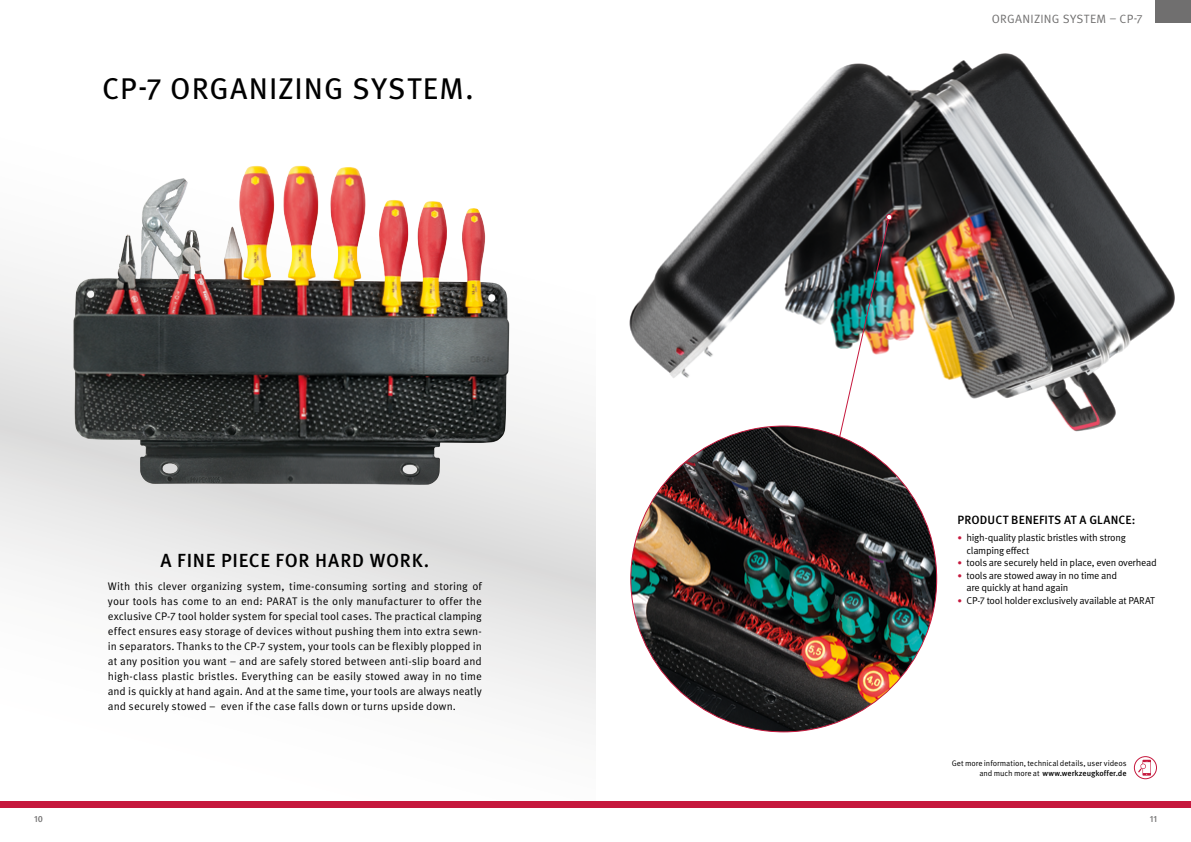
<style>
.page{position:relative;width:1191px;height:842px;background:#fff}
.page>*{position:absolute;margin:0;border:0;box-sizing:border-box;transform-origin:0 0}
.t1{font:30px "Meta OT";letter-spacing:.03em;color:#000}
.t2{font:500 19px "Meta OT";letter-spacing:.035em;color:#000}
.t3{font:500 12px "Meta OT";letter-spacing:.01em;color:#000}
.t4{font:12px "Meta OT Norm";letter-spacing:.02em;color:#706f6f}
.Copytext_Vorschaltse{font:11px/15px "Meta OT Norm";letter-spacing:.01em;color:#000;text-align:justify}
.t5{font:10px "Meta OT Norm";letter-spacing:-.03em;color:#000}
.t6{font:500 9px "Meta OT";color:#706f6f}
.Copytext_Vorschaltse-2{font:8px "Meta OT Norm";letter-spacing:-.01em;color:#000}
.Copytext_Vorschaltse-3{font:500 8px "Meta OT";letter-spacing:-.005em;color:#000}
.s1{font-size:9px;color:#c6183d}
.s2{font-family:"Meta OT Norm";font-weight:400}
</style>
<div class="page">
<img style="left:595px;top:53px;width:580px;height:413px">
<svg style="left:0;top:165px;width:595px;height:555px"></svg>
<img style="left:631px;top:426px;width:305px;height:306px;border-radius:153px">
<img style="left:128px;top:165px;width:169px;height:115px">
<svg style="left:1134px;top:757px;width:22px;height:22px"></svg>
<div style="left:1134px;top:756px;width:22px;height:23px;border:1px solid #c6183d;border-radius:50%"></div>
<svg style="left:1138px;top:760px;width:13px;height:16px"></svg>
<div style="left:1155px;top:0;width:36px;height:23px;background:#706f6f"></div>
<img style="left:815px;top:214px;width:77px;height:326px">
<div style="left:0;top:801px;width:1191px;height:7px;background:#c6183d"></div>
<p class="t1" style="left:102px;top:71px;width:373px">CP-7 ORGANIZING SYSTEM.</p>
<p class="t2" style="left:161px;top:549px;width:270px">A FINE PIECE FOR HARD WORK.</p>
<p class="Copytext_Vorschaltse" style="left:108px;top:579px;width:375px">With this clever organizing system, time-consuming sorting and storing of your tools has come to an end: PARAT is the only manufacturer to offer the exclusive CP-7 tool holder system for special tool cases. The practical clamping effect ensures easy storage of devices without pushing them into extra sewn&shy;in separators. Thanks to the CP-7 system, your tools can be flexibly plopped in at any position you want – and are safely stored between anti-slip board and high-class plastic bristles. Everything can be easily stowed away in no time and is quickly at hand again. And at the same time, your tools are always neatly and securely stowed – even if the case falls down or turns upside down.</p>
<p class="t4" style="left:992px;top:11px;width:152px">ORGANIZING SYSTEM – CP-7</p>
<p class="t3" style="left:957px;top:512px;width:179px">PRODUCT BENEFITS AT A GLANCE:</p>
<p class="t5" style="left:957px;top:532px;width:170px"><span class="s1">•</span> high-quality plastic bristles with strong</p>
<p class="t5" style="left:966px;top:544px;width:64px">clamping effect</p>
<p class="t5" style="left:957px;top:557px;width:201px"><span class="s1">•</span> tools are securely held in place, even overhead</p>
<p class="t5" style="left:957px;top:569px;width:161px"><span class="s1">•</span> tools are stowed away in no time and</p>
<p class="t5" style="left:966px;top:582px;width:103px">are quickly at hand again</p>
<p class="t5" style="left:957px;top:594px;width:199px"><span class="s1">•</span> CP-7 tool holder exclusively available at PARAT</p>
<p class="Copytext_Vorschaltse-2" style="left:952px;top:758px;width:176px">Get more information, technical details, user videos</p>
<p class="Copytext_Vorschaltse-3" style="left:979px;top:768px;width:149px"><span class="s2">and much more at</span> www.werkzeugkoffer.de</p>
<p class="t6" style="left:34px;top:813px;width:10px">10</p>
<p class="t6" style="left:1149px;top:813px;width:9px">11</p>
</div>
